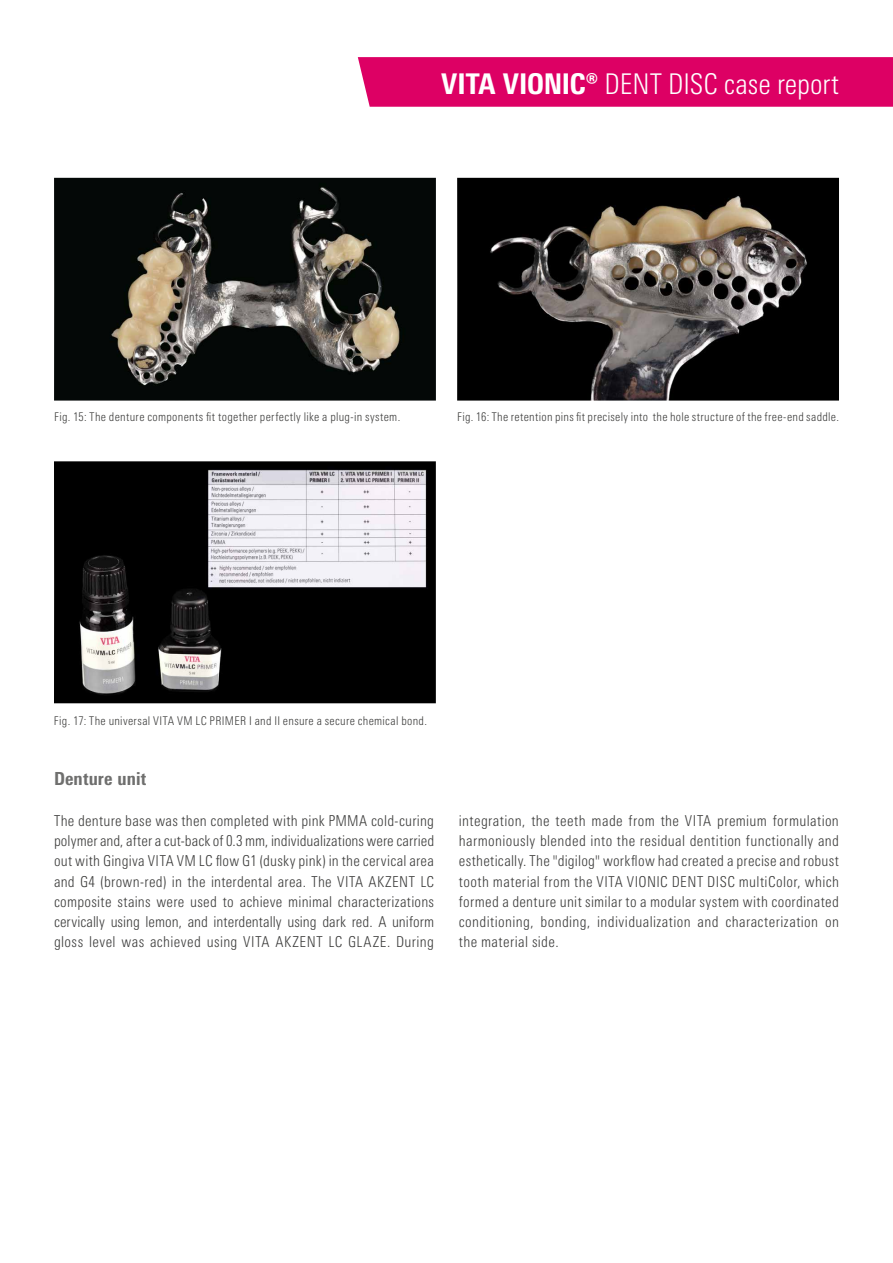
<style>
.page{position:relative;width:893px;height:1263px;background:#fff}
.page>*{position:absolute;margin:0;border:0;box-sizing:border-box;transform-origin:0 0}
.t1{font:300 condensed 28.5px "Univers Next Pro";color:#fff}
.t2{font:800 condensed 18px "Univers Next Pro";letter-spacing:.01em;color:#6f6f6e}
.t3{font:300 condensed 15px/20.2px "Univers Next Pro";letter-spacing:.025em;color:#3b3b3a;text-align:justify}
.t4{font:300 condensed 12px "Univers Next Pro";letter-spacing:.025em;color:#3b3b3a}
.s1{font-weight:800}
</style>
<div class="page">
<img style="left:54px;top:178px;width:382px;height:223px">
<img style="left:457px;top:178px;width:382px;height:223px">
<img style="left:54px;top:461px;width:382px;height:242px">
<div style="left:358px;top:57px;width:535px;height:50px;background:#dd0064"></div>
<h1 class="t1" style="left:441px;top:67px;width:399px"><span class="s1">VITA VIONIC®</span> DENT DISC case report</h1>
<p class="t4" style="left:54px;top:410px;width:348px">Fig. 15: The denture components fit together perfectly like a plug-in system.</p>
<p class="t4" style="left:457px;top:410px;width:383px">Fig. 16: The retention pins fit precisely into the hole structure of the free-end saddle.</p>
<p class="t4" style="left:54px;top:713px;width:374px">Fig. 17: The universal VITA VM LC PRIMER I and II ensure a secure chemical bond.</p>
<p class="t2" style="left:54px;top:768px;width:94px">Denture unit</p>
<p class="t3" style="left:54px;top:810px;width:382px">The denture base was then completed with pink PMMA cold-curing polymer and, after a cut-back of 0.3 mm, individualizations were carried out with Gingiva VITA VM LC flow G1 (dusky pink) in the cervical area and G4 (brown-red) in the interdental area. The VITA AKZENT LC composite stains were used to achieve minimal characterizations cervically using lemon, and interdentally using dark red. A uniform gloss level was achieved using VITA AKZENT LC GLAZE. During</p>
<p class="t3" style="left:459px;top:810px;width:382px">integration, the teeth made from the VITA premium formulation harmoniously blended into the residual dentition functionally and esthetically. The "digilog" workflow had created a precise and robust tooth material from the VITA VIONIC DENT DISC multiColor, which formed a denture unit similar to a modular system with coordinated conditioning, bonding, individualization and characterization on the material side.</p>
</div>
